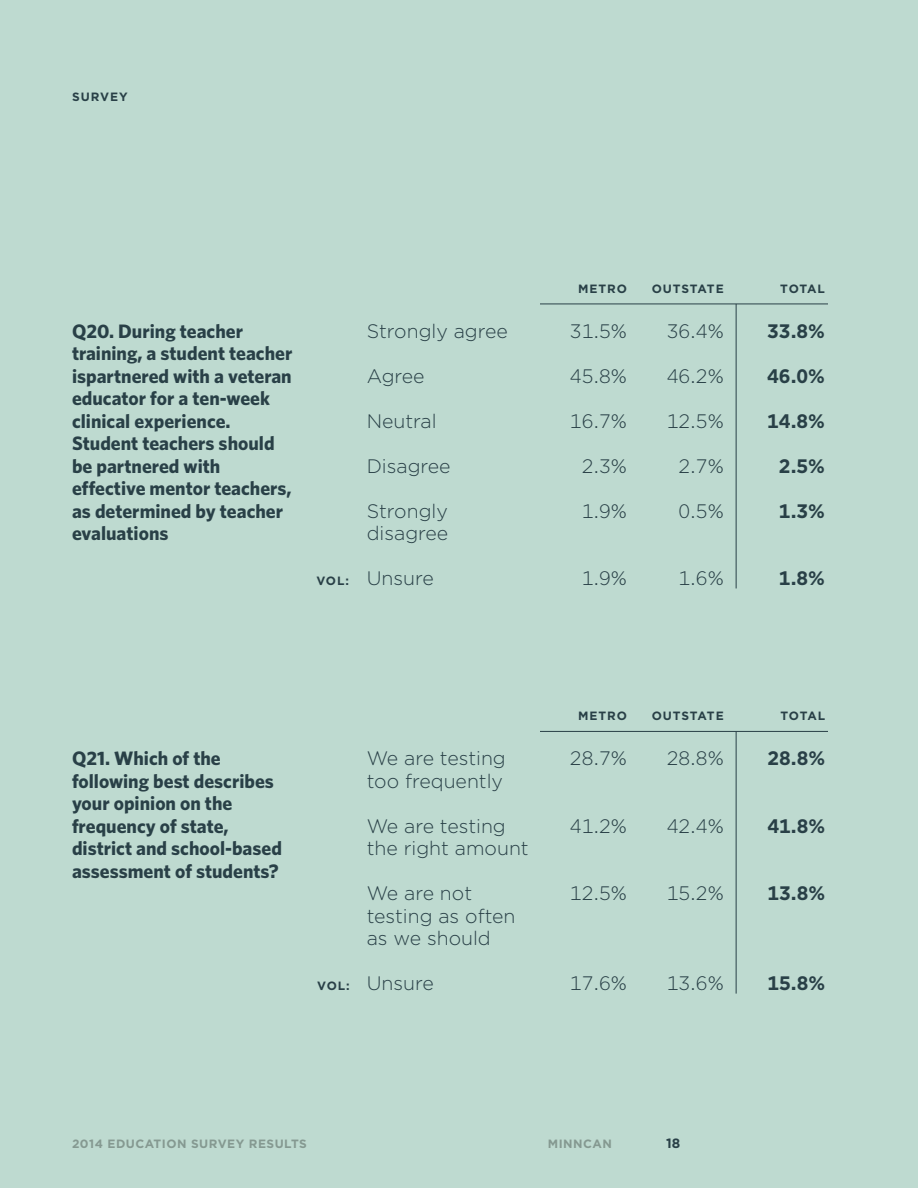
<style>
.page{position:relative;width:918px;height:1188px;background:#bedad0}
.page>*{position:absolute;margin:0;border:0;box-sizing:border-box;transform-origin:0 0}
.t1{font:700 19.5px/22.5px "Whitney HTF";color:#294047}
.t2{font:300 19.5px/22.5px "Gotham";color:#294047}
.t3{font:700 19.5px "Gotham";color:#294047}
.t4{font:700 13.5px "Gotham";color:#294047}
.t5{font:700 12px "Gotham";letter-spacing:.08em;color:#294047}
.t6{font:700 12px "Gotham";letter-spacing:.04em;color:#859991}
.s1{font-weight:700;font-size:12px}
</style>
<div class="page">
<hr style="left:540px;top:304px;width:288px;height:1px;background:#294047">
<hr style="left:736px;top:304px;width:1px;height:284px;background:#294047">
<hr style="left:540px;top:731px;width:288px;height:1px;background:#294047">
<hr style="left:736px;top:731px;width:1px;height:263px;background:#294047">
<p class="t5" style="left:72px;top:89px;width:57px">SURVEY</p>
<p class="t1" style="left:72px;top:319px;width:222px">Q20. During teacher training, a student teacher ispartnered with a veteran educator for a ten-week clinical experience.<br>Student teachers should be partnered with effective mentor teachers, as determined by teacher evaluations</p>
<p class="t5" style="left:578px;top:280px;width:50px">METRO</p>
<p class="t5" style="left:652px;top:280px;width:73px">OUTSTATE</p>
<p class="t5" style="left:780px;top:280px;width:46px">TOTAL</p>
<p class="t2" style="left:367px;top:319px;width:143px">Strongly agree</p>
<p class="t2" style="left:570px;top:319px;width:59px">31.5%</p>
<p class="t2" style="left:667px;top:319px;width:59px">36.4%</p>
<p class="t3" style="left:767px;top:318px;width:59px">33.8%</p>
<p class="t2" style="left:367px;top:364px;width:59px">Agree</p>
<p class="t2" style="left:570px;top:364px;width:59px">45.8%</p>
<p class="t2" style="left:667px;top:364px;width:59px">46.2%</p>
<p class="t3" style="left:767px;top:363px;width:59px">46.0%</p>
<p class="t2" style="left:367px;top:409px;width:71px">Neutral</p>
<p class="t2" style="left:570px;top:409px;width:59px">16.7%</p>
<p class="t2" style="left:667px;top:409px;width:59px">12.5%</p>
<p class="t3" style="left:767px;top:408px;width:59px">14.8%</p>
<p class="t2" style="left:367px;top:454px;width:85px">Disagree</p>
<p class="t2" style="left:582px;top:454px;width:47px">2.3%</p>
<p class="t2" style="left:678px;top:454px;width:47px">2.7%</p>
<p class="t3" style="left:779px;top:453px;width:48px">2.5%</p>
<p class="t2" style="left:367px;top:499px;width:83px">Strongly disagree</p>
<p class="t2" style="left:582px;top:499px;width:47px">1.9%</p>
<p class="t2" style="left:678px;top:499px;width:47px">0.5%</p>
<p class="t3" style="left:779px;top:498px;width:48px">1.3%</p>
<p class="t2" style="left:316px;top:566px;width:119px"><span class="s1">VOL:</span> Unsure</p>
<p class="t2" style="left:582px;top:566px;width:47px">1.9%</p>
<p class="t2" style="left:678px;top:566px;width:47px">1.6%</p>
<p class="t3" style="left:779px;top:565px;width:48px">1.8%</p>
<p class="t1" style="left:72px;top:746px;width:212px">Q21. Which of the following best describes your opinion on the frequency of state, district and school-based assessment of students?</p>
<p class="t5" style="left:578px;top:708px;width:50px">METRO</p>
<p class="t5" style="left:652px;top:708px;width:73px">OUTSTATE</p>
<p class="t5" style="left:781px;top:708px;width:46px">TOTAL</p>
<p class="t2" style="left:367px;top:746px;width:141px">We are testing too frequently</p>
<p class="t2" style="left:570px;top:746px;width:59px">28.7%</p>
<p class="t2" style="left:667px;top:746px;width:59px">28.8%</p>
<p class="t3" style="left:768px;top:745px;width:59px">28.8%</p>
<p class="t2" style="left:367px;top:814px;width:164px">We are testing the right amount</p>
<p class="t2" style="left:570px;top:814px;width:59px">41.2%</p>
<p class="t2" style="left:667px;top:814px;width:59px">42.4%</p>
<p class="t3" style="left:768px;top:813px;width:59px">41.8%</p>
<p class="t2" style="left:367px;top:881px;width:150px">We are not testing as often as we should</p>
<p class="t2" style="left:570px;top:881px;width:59px">12.5%</p>
<p class="t2" style="left:667px;top:881px;width:59px">15.2%</p>
<p class="t3" style="left:768px;top:880px;width:59px">13.8%</p>
<p class="t2" style="left:317px;top:971px;width:118px"><span class="s1">VOL:</span> Unsure</p>
<p class="t2" style="left:570px;top:971px;width:59px">17.6%</p>
<p class="t2" style="left:667px;top:971px;width:59px">13.6%</p>
<p class="t3" style="left:768px;top:970px;width:59px">15.8%</p>
<p class="t6" style="left:72px;top:1135px;width:236px">2014 EDUCATION SURVEY RESULTS</p>
<p class="t6" style="left:548px;top:1135px;width:66px">MINNCAN</p>
<p class="t4" style="left:666px;top:1134px;width:16px">18</p>
</div>
